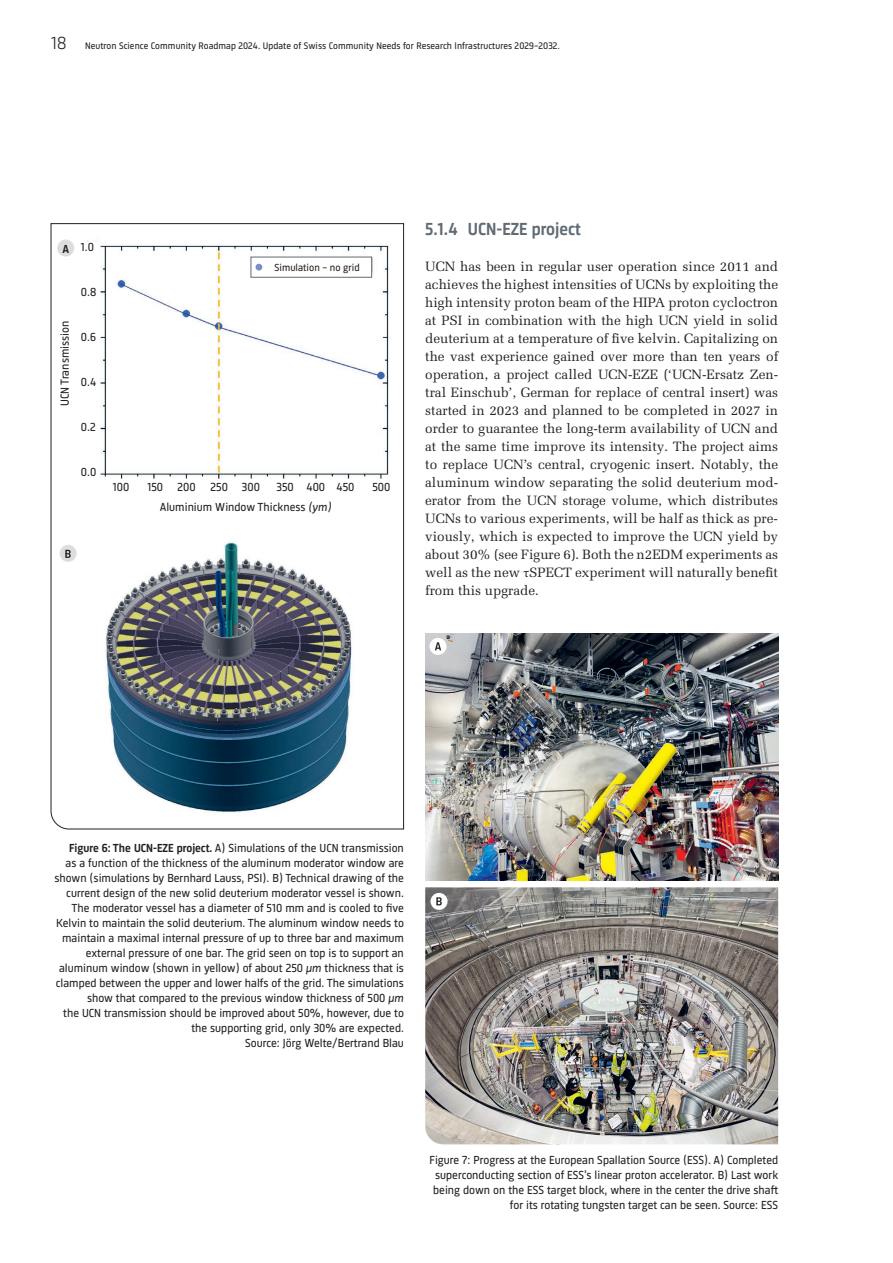
<style>
.page{position:relative;width:893px;height:1263px;background:#fff}
.page>*{position:absolute;margin:0;border:0;box-sizing:border-box;transform-origin:0 0}
.t1{font:500 18px "Sinews Sans Pro";color:#616b75}
.t2{font:13.5px/18px "Melior LT Pro";color:#231f20;text-align:justify}
.t3{font:12px/15px "Sinews Sans Pro";color:#231f20;text-align:right}
.t4{font:500 12px "Sinews Sans Pro";color:#231f20}
.t5{font:10.5px "Sinews Sans Pro";color:#231f20}
.t6{font:9.75px "Sinews Sans Pro";letter-spacing:.005em;color:#231f20}
.s1{font-weight:300;font-size:18px}
.s2{font-style:italic}
.s3{font-family:"Minion Pro"}
.s4{font-weight:500}
</style>
<div class="page">
<img style="left:425px;top:634px;width:353px;height:247px">
<img style="left:425px;top:887px;width:353px;height:257px">
<div style="left:431px;top:893px;width:17px;height:17px;background:#fff;border-radius:50%"></div>
<svg style="left:436px;top:897px;width:6px;height:8px"></svg>
<div style="left:429px;top:638px;width:17px;height:17px;background:#fff;border-radius:50%"></div>
<svg style="left:435px;top:642px;width:6px;height:8px"></svg>
<svg style="left:50px;top:223px;width:354px;height:607px"></svg>
<div style="left:90px;top:544px;width:17px;height:14px;background:#fff"></div>
<div style="left:151px;top:498px;width:209px;height:17px;background:#fff"></div>
<div style="left:83px;top:242px;width:15px;height:244px;background:#fff"></div>
<div style="left:107px;top:479px;width:288px;height:14px;background:#fff"></div>
<div style="left:251px;top:257px;width:121px;height:20px;background:#fff"></div>
<div style="left:255px;top:264px;width:7px;height:7px;background:#788ec7;border-radius:50%"></div>
<div style="left:57px;top:240px;width:17px;height:17px;background:#dcdddf;border-radius:50%"></div>
<div style="left:60px;top:545px;width:17px;height:17px;background:#dcdddf;border-radius:50%"></div>
<svg style="left:65px;top:550px;width:6px;height:8px"></svg>
<p class="t6" style="left:51px;top:38px;width:510px"><span class="s1">18</span> Neutron Science Community Roadmap 2024. Update of Swiss Community Needs for Research Infrastructures 2029-2032.</p>
<p class="t4" style="left:62px;top:240px;width:8px">A</p>
<p class="t3" style="left:56px;top:406px;width:87px;rotate:-90deg">UCN Transmission</p>
<p class="t3" style="left:81px;top:238px;width:15px">1.0</p>
<p class="t3" style="left:81px;top:283px;width:17px">0.8</p>
<p class="t3" style="left:81px;top:328px;width:17px">0.6</p>
<p class="t3" style="left:81px;top:373px;width:17px">0.4</p>
<p class="t3" style="left:81px;top:418px;width:16px">0.2</p>
<p class="t3" style="left:81px;top:463px;width:17px">0.0</p>
<p class="t5" style="left:275px;top:260px;width:87px">Simulation – no grid</p>
<p class="t3" style="left:113px;top:479px;width:18px">100</p>
<p class="t3" style="left:147px;top:479px;width:114px">150 200 250 300</p>
<p class="t3" style="left:276px;top:479px;width:79px">350 400 450</p>
<p class="t3" style="left:372px;top:479px;width:20px">500</p>
<p class="t3" style="left:160px;top:499px;width:173px">Aluminium Window Thickness <span class="s2">(ym)</span></p>
<h1 class="t1" style="left:425px;top:216px;width:157px">5.1.4 UCN-EZE project</h1>
<p class="t2" style="left:425px;top:258px;width:354px">UCN has been in regular user operation since 2011 and achieves the highest intensities of UCNs by exploiting the high intensity proton beam of the HIPA proton cycloctron at PSI in combination with the high UCN yield in solid deuterium at a temperature of five kelvin. Capitalizing on the vast experience gained over more than ten years of operation, a project called UCN-EZE (‘UCN-Ersatz Zen&shy;tral Einschub’, German for replace of central insert) was started in 2023 and planned to be completed in 2027 in order to guarantee the long-term availability of UCN and at the same time improve its intensity. The project aims to replace UCN’s central, cryogenic insert. Notably, the aluminum window separating the solid deuterium mod&shy;erator from the UCN storage volume, which distributes UCNs to various experiments, will be half as thick as pre&shy;viously, which is expected to improve the UCN yield by about 30% (see Figure 6). Both the n2EDM experiments as well as the new <span class="s3">τ</span>SPECT experiment will naturally benefit from this upgrade.</p>
<p class="t3" style="left:54px;top:839px;width:351px"><span class="s4">Figure 6: The UCN-EZE project.</span> A) Simulations of the UCN transmission<br>as a function of the thickness of the aluminum moderator window are shown (simulations by Bernhard Lauss, PSI). B) Technical drawing of the current design of the new solid deuterium moderator vessel is shown.<br>The moderator vessel has a diameter of 510 mm and is cooled to five Kelvin to maintain the solid deuterium. The aluminum window needs to maintain a maximal internal pressure of up to three bar and maximum external pressure of one bar. The grid seen on top is to support an aluminum window (shown in yellow) of about 250 <span class="s2">µm</span> thickness that is clamped between the upper and lower halfs of the grid. The simulations show that compared to the previous window thickness of 500 <span class="s2">µm<br></span>the UCN transmission should be improved about 50%, however, due to the supporting grid, only 30% are expected.<br>Source: Jörg Welte/Bertrand Blau</p>
<p class="t3" style="left:430px;top:1151px;width:350px">Figure 7: Progress at the European Spallation Source (ESS). A) Completed superconducting section of ESS’s linear proton accelerator. B) Last work being down on the ESS target block, where in the center the drive shaft for its rotating tungsten target can be seen. Source: ESS</p>
</div>
